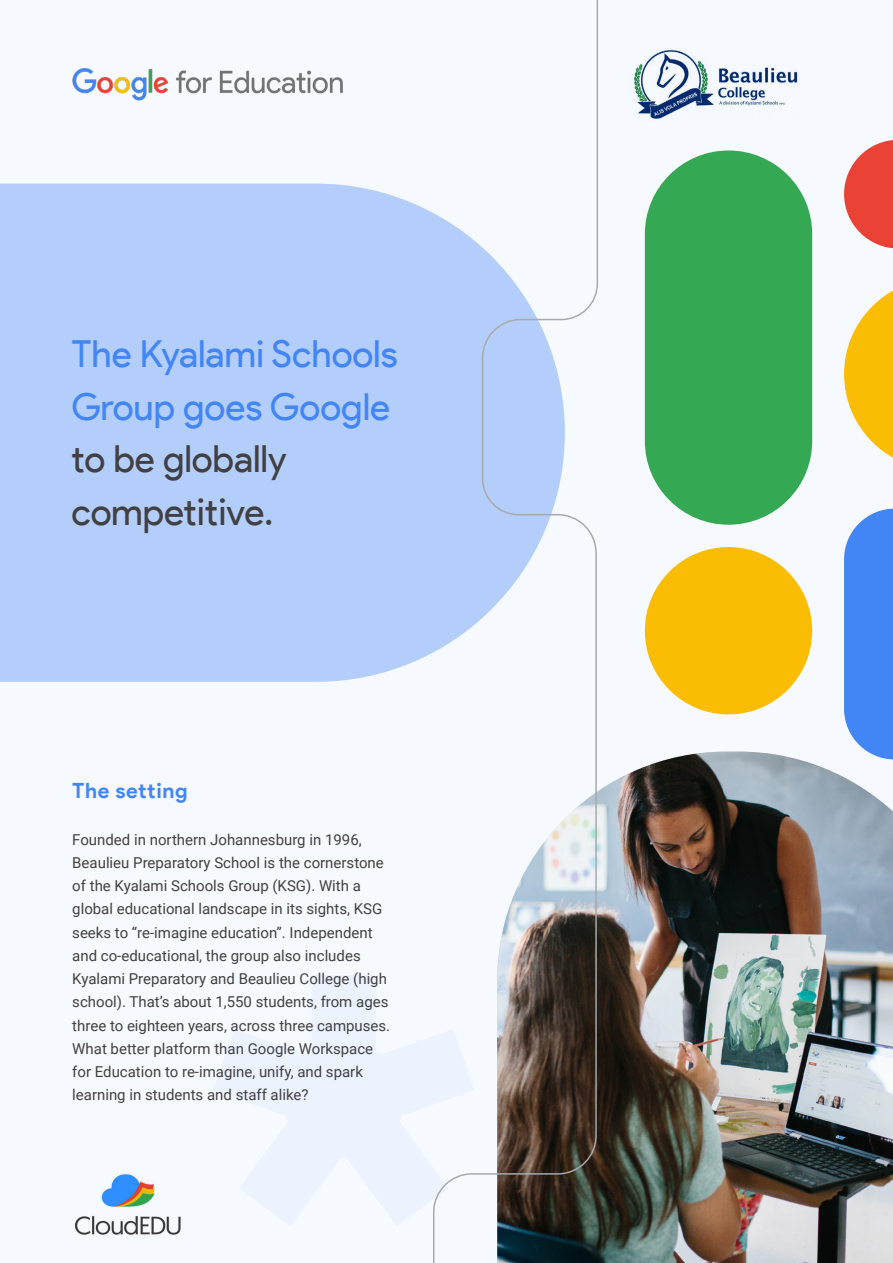
<style>
.page{position:relative;width:893px;height:1263px;background:#fff}
.page>*{position:absolute;margin:0;border:0;box-sizing:border-box;transform-origin:0 0}
.t1{font:37.2px/52.7px "Product Sans";color:#4285f4}
.t2{font:37.2px/52.7px "Product Sans";color:#414042}
.t3{font:700 21px "Product Sans";letter-spacing:.03em;color:#4285f4}
.t4{font:15px/23.2px "Roboto";color:#414042}
</style>
<div class="page">
<img style="left:599px;top:752px;width:294px;height:511px">
<img style="left:72px;top:68px;width:271px;height:33px">
<svg style="left:213px;top:975px;width:219px;height:251px;fill:#ecf3fe"></svg>
<div style="left:0;top:184px;width:432px;height:498px;background:#b4cefb"></div>
<div style="left:645px;top:150px;width:167px;height:375px;background:#34a853;border-radius:84px"></div>
<svg style="left:844px;top:509px;width:49px;height:250px;background:#518ff4"></svg>
<div style="left:645px;top:547px;width:167px;height:167px;background:#fbbc04;border-radius:50%"></div>
<svg style="left:844px;top:140px;width:49px;height:109px"></svg>
<svg style="left:844px;top:290px;width:49px;height:168px"></svg>
<svg style="left:432px;top:0;width:167px;height:1263px"></svg>
<img style="left:74px;top:1173px;width:107px;height:64px">
<img style="left:631px;top:47px;width:169px;height:74px">
<h1 class="t1" style="left:71px;top:328px;width:328px">The Kyalami Schools<br>Group goes Google</h1>
<h1 class="t2" style="left:71px;top:433px;width:217px">to be globally competitive.</h1>
<h2 class="t3" style="left:72px;top:778px;width:117px">The setting</h2>
<p class="t4" style="left:72px;top:827px;width:319px">Founded in northern Johannesburg in 1996, Beaulieu Preparatory School is the cornerstone of the Kyalami Schools Group (KSG). With a global educational landscape in its sights, KSG seeks to “re-imagine education”. Independent and co-educational, the group also includes Kyalami Preparatory and Beaulieu College (high school). That’s about 1,550 students, from ages three to eighteen years, across three campuses.<br>What better platform than Google Workspace for Education to re-imagine, unify, and spark learning in students and staff alike?</p>
</div>
